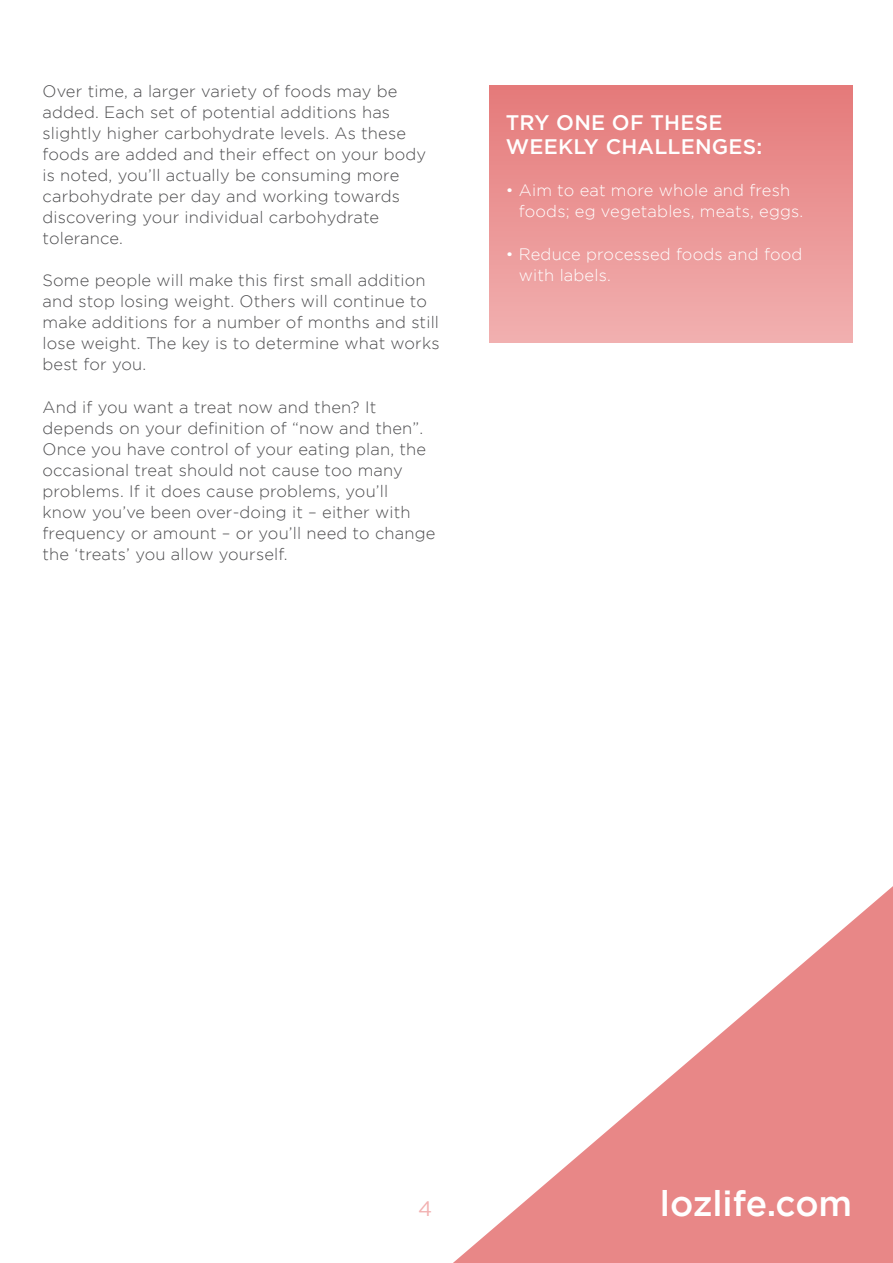
<style>
.page{position:relative;width:893px;height:1263px;background:#fff}
.page>*{position:absolute;margin:0;border:0;box-sizing:border-box;transform-origin:0 0}
.t1{font:500 35.4px "Gotham";color:#fff}
.t2{font:500 21px/24px "Gotham";letter-spacing:.01em;color:#fff}
.t3{font:21px "Gotham";color:#f2b1b1}
.t4{font:300 16.5px/21px "Gotham";letter-spacing:.01em;color:#4d4d4f}
.t5{font:300 16.5px/21px "Gotham";letter-spacing:.01em;color:#fff}
</style>
<div class="page">
<svg style="left:453px;top:886px;width:440px;height:377px"></svg>
<div style="left:489px;top:85px;width:364px;height:257px;background:linear-gradient(to bottom,#e57a7a,#f1b0b0)"></div>
<p class="t4" style="left:43px;top:81px;width:385px">Over time, a larger variety of foods may be added. Each set of potential additions has slightly higher carbohydrate levels. As these foods are added and their effect on your body is noted, you’ll actually be consuming more carbohydrate per day and working towards discovering your individual carbohydrate tolerance.</p>
<p class="t4" style="left:43px;top:270px;width:399px">Some people will make this first small addition and stop losing weight. Others will continue to make additions for a number of months and still lose weight. The key is to determine what works best for you.</p>
<p class="t4" style="left:43px;top:396px;width:394px">And if you want a treat now and then? It depends on your definition of “now and then”.<br>Once you have control of your eating plan, the occasional treat should not cause too many problems. If it does cause problems, you’ll know you’ve been over-doing it – either with frequency or amount – or you’ll need to change the ‘treats’ you allow yourself.</p>
<p class="t2" style="left:506px;top:110px;width:258px">TRY ONE OF THESE<br>WEEKLY CHALLENGES:</p>
<p class="t5" style="left:519px;top:180px;width:286px;text-indent:-13px">• Aim to eat more whole and fresh foods; eg vegetables, meats, eggs.</p>
<p class="t5" style="left:519px;top:243px;width:285px;text-indent:-13px">• Reduce processed foods and food with labels.</p>
<p class="t3" style="left:418px;top:1197px;width:16px">4</p>
<h1 class="t1" style="left:660px;top:1183px;width:194px">lozlife.com</h1>
</div>
